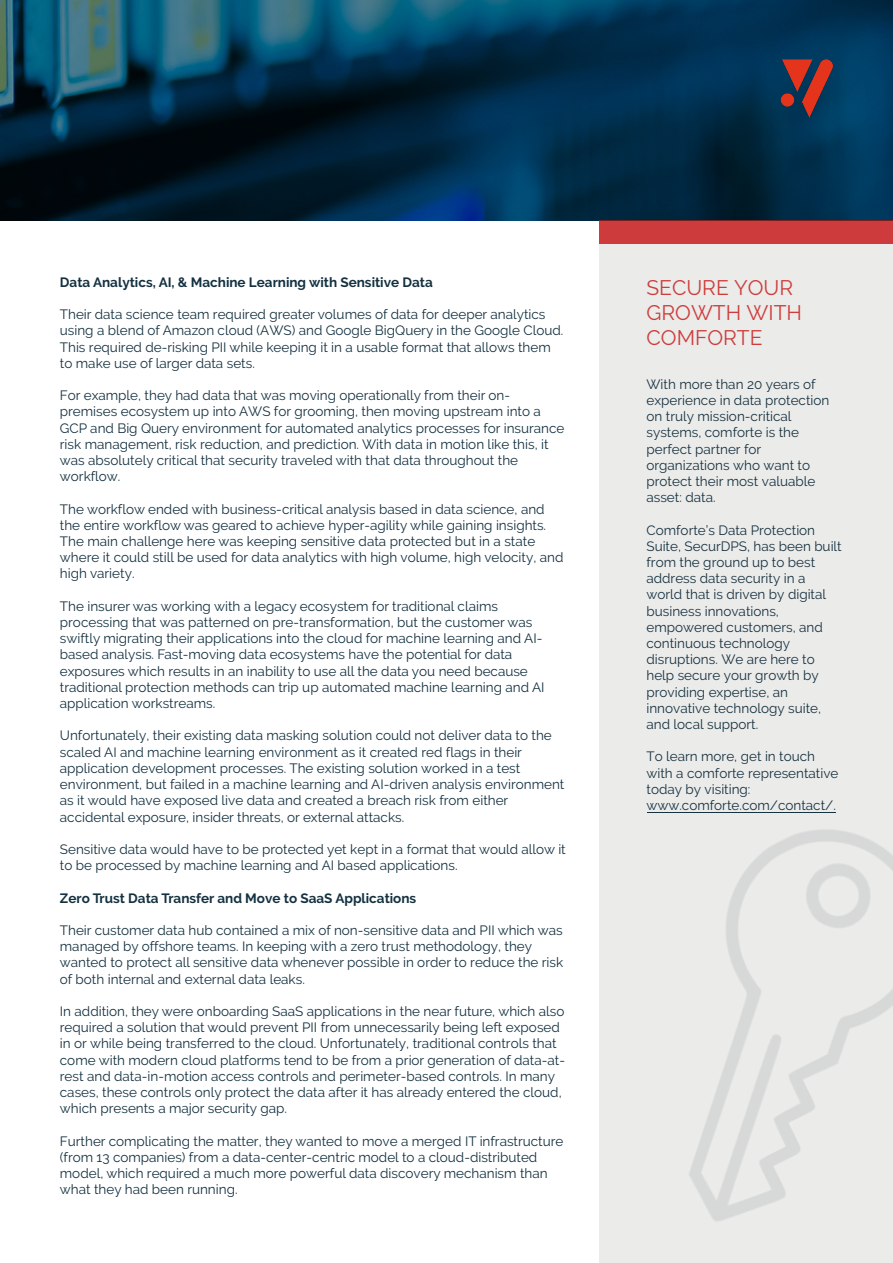
<style>
.page{position:relative;width:893px;height:1263px;background:#fff}
.page>*{position:absolute;margin:0;border:0;box-sizing:border-box;transform-origin:0 0}
.t1{font:21px/25.2px "Raleway";color:#cd3d3c}
.t2{font:13.5px/16.2px "Raleway";color:#143140}
.t3{font:13.5px/16.2px "Raleway";color:#173240}
.t4{font:700 13.5px "Raleway";color:#143140}
</style>
<div class="page">
<div style="left:600px;top:220px;width:293px;height:24px;background:#ce3b3c"></div>
<div style="left:600px;top:244px;width:293px;height:1019px;background:#ebebea"></div>
<svg style="left:0;top:0;width:893px;height:220px;background:#04314a"></svg>
<img style="left:778px;top:54px;width:55px;height:68px">
<img style="left:599px;top:742px;width:294px;height:521px">
<hr style="left:647px;top:812px;width:188px;height:1px;background:#173240">
<p class="t4" style="left:60px;top:274px;width:374px">Data Analytics, AI, &amp; Machine Learning with Sensitive Data</p>
<p class="t2" style="left:60px;top:306px;width:505px">Their data science team required greater volumes of data for deeper analytics using a blend of Amazon cloud (AWS) and Google BigQuery in the Google Cloud.<br>This required de-risking PII while keeping it in a usable format that allows them to make use of larger data sets.</p>
<p class="t2" style="left:60px;top:387px;width:506px">For example, they had data that was moving operationally from their on&shy;premises ecosystem up into AWS for grooming, then moving upstream into a GCP and Big Query environment for automated analytics processes for insurance risk management, risk reduction, and prediction. With data in motion like this, it was absolutely critical that security traveled with that data throughout the workflow.</p>
<p class="t2" style="left:60px;top:501px;width:505px">The workflow ended with business-critical analysis based in data science, and the entire workflow was geared to achieve hyper-agility while gaining insights.<br>The main challenge here was keeping sensitive data protected but in a state where it could still be used for data analytics with high volume, high velocity, and high variety.</p>
<p class="t2" style="left:60px;top:598px;width:486px">The insurer was working with a legacy ecosystem for traditional claims processing that was patterned on pre-transformation, but the customer was swiftly migrating their applications into the cloud for machine learning and AI&shy;based analysis. Fast-moving data ecosystems have the potential for data exposures which results in an inability to use all the data you need because traditional protection methods can trip up automated machine learning and AI application workstreams.</p>
<p class="t2" style="left:60px;top:728px;width:506px">Unfortunately, their existing data masking solution could not deliver data to the scaled AI and machine learning environment as it created red flags in their application development processes. The existing solution worked in a test environment, but failed in a machine learning and AI-driven analysis environment as it would have exposed live data and created a breach risk from either accidental exposure, insider threats, or external attacks.</p>
<p class="t2" style="left:60px;top:841px;width:507px">Sensitive data would have to be protected yet kept in a format that would allow it to be processed by machine learning and AI based applications.</p>
<p class="t4" style="left:60px;top:890px;width:358px">Zero Trust Data Transfer and Move to SaaS Applications</p>
<p class="t2" style="left:60px;top:922px;width:505px">Their customer data hub contained a mix of non-sensitive data and PII which was managed by offshore teams. In keeping with a zero trust methodology, they wanted to protect all sensitive data whenever possible in order to reduce the risk of both internal and external data leaks.</p>
<p class="t2" style="left:60px;top:1003px;width:507px">In addition, they were onboarding SaaS applications in the near future, which also required a solution that would prevent PII from unnecessarily being left exposed in or while being transferred to the cloud. Unfortunately, traditional controls that come with modern cloud platforms tend to be from a prior generation of data-at&shy;rest and data-in-motion access controls and perimeter-based controls. In many cases, these controls only protect the data after it has already entered the cloud, which presents a major security gap.</p>
<p class="t2" style="left:60px;top:1133px;width:505px">Further complicating the matter, they wanted to move a merged IT infrastructure (from 13 companies) from a data-center-centric model to a cloud-distributed model, which required a much more powerful data discovery mechanism than what they had been running.</p>
<h1 class="t1" style="left:646px;top:275px;width:157px">SECURE YOUR<br>GROWTH WITH<br>COMFORTE</h1>
<p class="t3" style="left:646px;top:376px;width:184px">With more than 20 years of experience in data protection on truly mission-critical systems, comforte is the perfect partner for organizations who want to protect their most valuable asset: data.</p>
<p class="t3" style="left:646px;top:522px;width:197px">Comforte’s Data Protection<br>Suite, SecurDPS, has been built from the ground up to best address data security in a world that is driven by digital business innovations, empowered customers, and continuous technology disruptions. We are here to help secure your growth by providing expertise, an innovative technology suite, and local support.</p>
<p class="t3" style="left:646px;top:748px;width:194px">To learn more, get in touch with a comforte representative today by visiting: www.comforte.com/contact/.</p>
</div>
